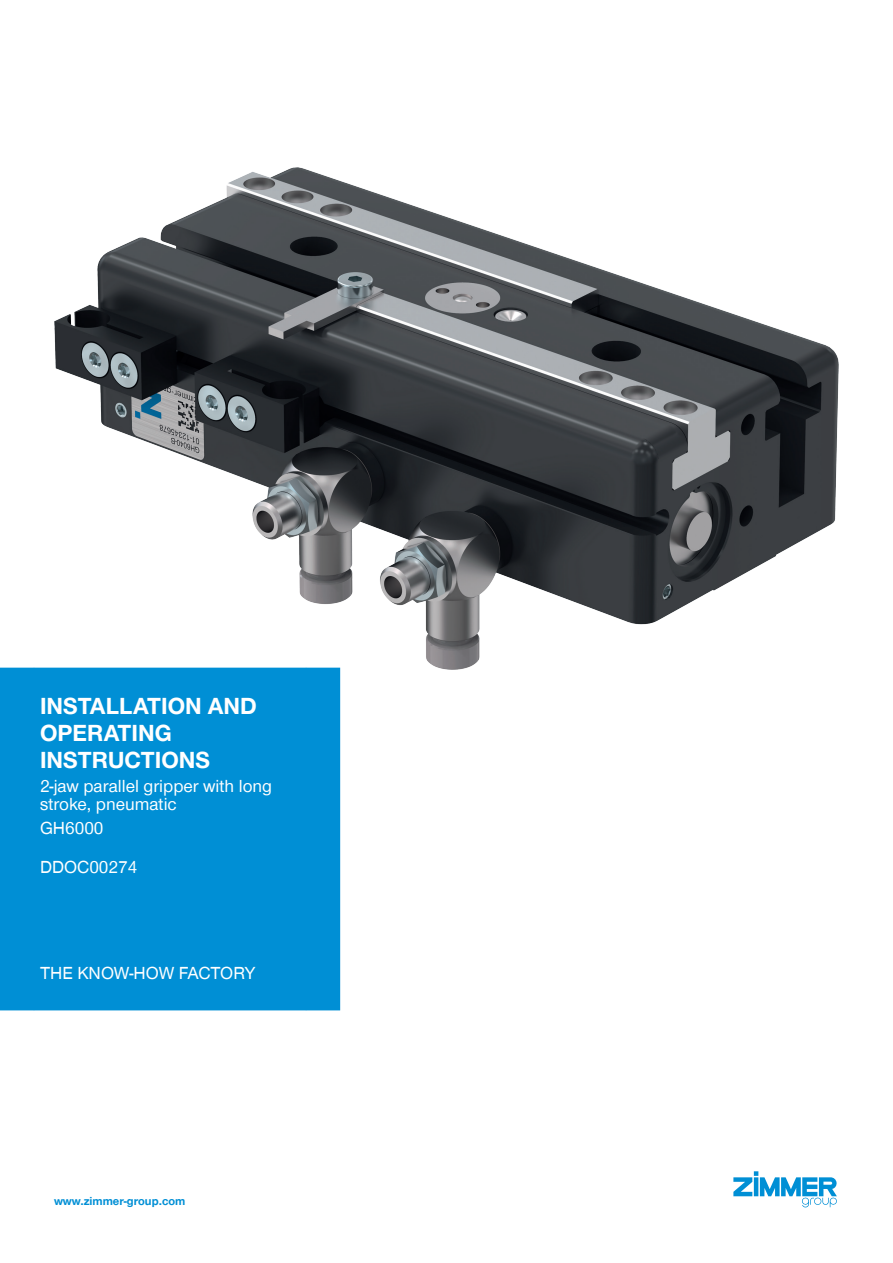
<style>
.page{position:relative;width:893px;height:1263px;background:#fff}
.page>*{position:absolute;margin:0;border:0;box-sizing:border-box;transform-origin:0 0}
.CB_AF_TD-Deckblatt-T{font:700 24px/27px "Zimmer Group Sans Global";color:#fff}
.CB_AF_TD-Deckblatt-D{font:18px/18px "Zimmer Group Sans Global";color:#fff}
.CB_AF_TD-Deckblatt-L{font:700 12px "Zimmer Group Sans";color:#008fd5}
</style>
<div class="page">
<img style="left:54px;top:167px;width:784px;height:503px">
<div style="left:0;top:668px;width:340px;height:342px;background:#008fd5"></div>
<svg style="left:733px;top:1171px;width:104px;height:37px"></svg>
<p class="CB_AF_TD-Deckblatt-T" style="left:40px;top:692px;width:218px">INSTALLATION AND<br>OPERATING<br>INSTRUCTIONS</p>
<p class="CB_AF_TD-Deckblatt-D" style="left:40px;top:777px;width:234px">2-jaw parallel gripper with long stroke, pneumatic</p>
<p class="CB_AF_TD-Deckblatt-D" style="left:40px;top:819px;width:65px">GH6000</p>
<p class="CB_AF_TD-Deckblatt-D" style="left:40px;top:858px;width:99px">DDOC00274</p>
<p class="CB_AF_TD-Deckblatt-D" style="left:40px;top:964px;width:217px">THE KNOW-HOW FACTORY</p>
<p class="CB_AF_TD-Deckblatt-L" style="left:54px;top:1193px;width:133px">www.zimmer-group.com</p>
</div>
